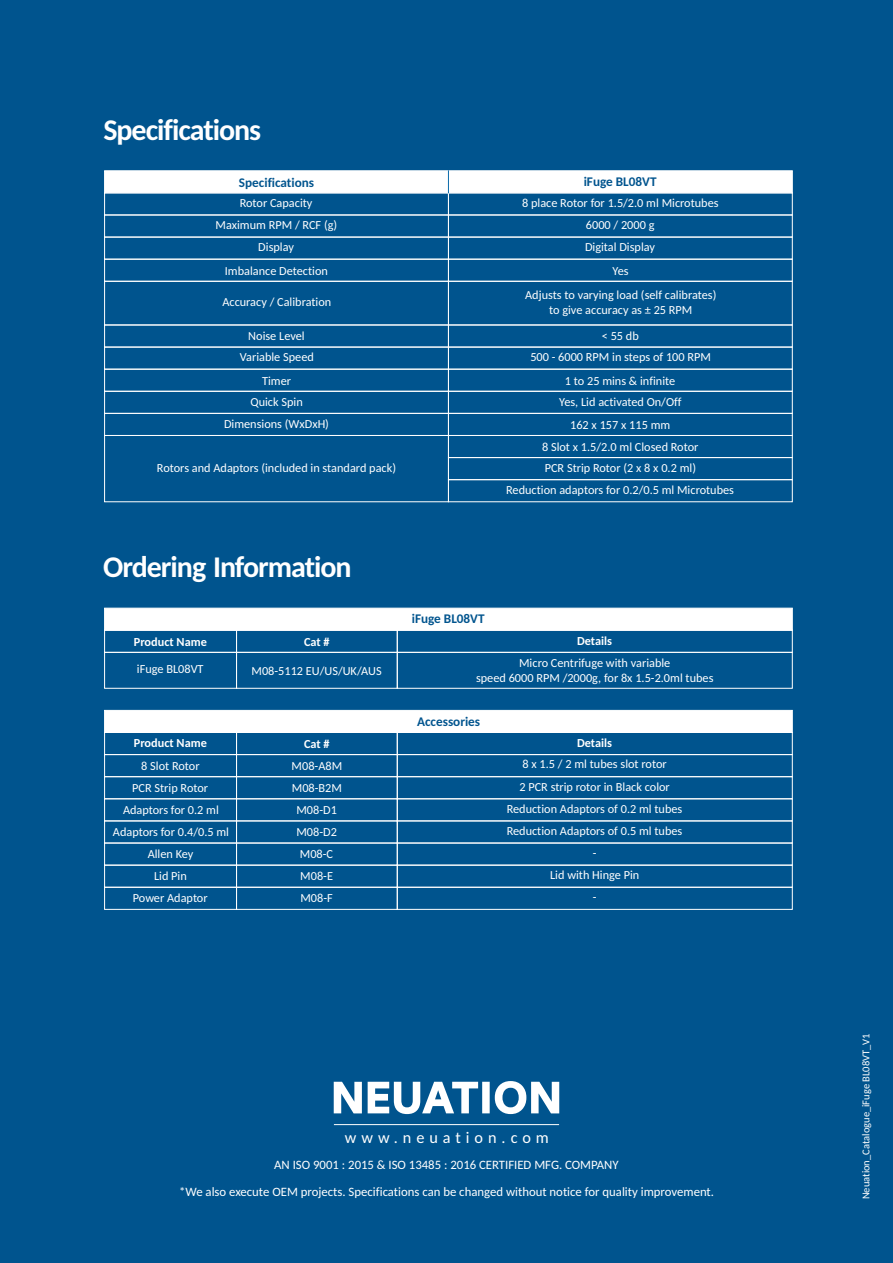
<style>
.page{position:relative;width:893px;height:1263px;background:#00548e}
.page>*{position:absolute;margin:0;border:0;box-sizing:border-box;transform-origin:0 0}
.t1{font:700 30px "Carlito";letter-spacing:-.035em;color:#fff}
.t2{font:16.2px "Carlito";letter-spacing:.305em;color:#fff}
.t3{font:700 13.2px "Carlito";color:#00548e}
.t4{font:12.75px/26.4px "Carlito";color:#fff;text-align:center}
.t5{font:12.3px/15px "Carlito";color:#fff;text-align:center}
.t6{font:700 12.3px "Carlito";color:#fff}
.t7{font:10.5px "Carlito";color:#fff}
</style>
<div class="page">
<svg style="left:104px;top:607px;width:689px;height:23px;background:#f7f9fb"></svg>
<div style="left:104px;top:630px;width:133px;height:23px;border:1px solid #fff"></div>
<div style="left:104px;top:652px;width:133px;height:37px;border:1px solid #fff"></div>
<div style="left:236px;top:630px;width:162px;height:23px;border:1px solid #fff"></div>
<div style="left:236px;top:652px;width:162px;height:37px;border:1px solid #fff"></div>
<div style="left:397px;top:630px;width:396px;height:23px;border:1px solid #fff"></div>
<div style="left:397px;top:652px;width:396px;height:37px;border:1px solid #fff"></div>
<svg style="left:104px;top:709px;width:689px;height:23px;background:#f4f7fa"></svg>
<div style="left:104px;top:732px;width:133px;height:23px;border:1px solid #fff"></div>
<div style="left:104px;top:754px;width:133px;height:23px;border:1px solid #fff"></div>
<div style="left:236px;top:732px;width:162px;height:23px;border:1px solid #fff"></div>
<div style="left:236px;top:754px;width:162px;height:23px;border:1px solid #fff"></div>
<div style="left:397px;top:732px;width:396px;height:23px;border:1px solid #fff"></div>
<div style="left:397px;top:754px;width:396px;height:23px;border:1px solid #fff"></div>
<div style="left:104px;top:776px;width:133px;height:23px;border:1px solid #fff"></div>
<div style="left:236px;top:776px;width:162px;height:23px;border:1px solid #fff"></div>
<div style="left:397px;top:776px;width:396px;height:23px;border:1px solid #fff"></div>
<div style="left:104px;top:798px;width:133px;height:23px;border:1px solid #fff"></div>
<div style="left:236px;top:798px;width:162px;height:23px;border:1px solid #fff"></div>
<div style="left:104px;top:820px;width:133px;height:23px;border:1px solid #fff"></div>
<div style="left:236px;top:820px;width:162px;height:23px;border:1px solid #fff"></div>
<div style="left:397px;top:820px;width:396px;height:23px;border:1px solid #fff"></div>
<div style="left:104px;top:843px;width:133px;height:22px;border:1px solid #fff"></div>
<div style="left:236px;top:843px;width:162px;height:22px;border:1px solid #fff"></div>
<div style="left:397px;top:843px;width:396px;height:22px;border:1px solid #fff"></div>
<div style="left:104px;top:865px;width:133px;height:23px;border:1px solid #fff"></div>
<div style="left:236px;top:865px;width:162px;height:23px;border:1px solid #fff"></div>
<div style="left:397px;top:865px;width:396px;height:23px;border:1px solid #fff"></div>
<div style="left:104px;top:887px;width:133px;height:23px;border:1px solid #fff"></div>
<div style="left:236px;top:887px;width:162px;height:23px;border:1px solid #fff"></div>
<div style="left:397px;top:887px;width:396px;height:23px;border:1px solid #fff"></div>
<div style="left:104px;top:237px;width:345px;height:23px;border:1px solid #fff"></div>
<div style="left:448px;top:237px;width:345px;height:23px;border:1px solid #fff"></div>
<div style="left:104px;top:259px;width:345px;height:23px;border:1px solid #fff"></div>
<div style="left:448px;top:259px;width:345px;height:23px;border:1px solid #fff"></div>
<div style="left:104px;top:281px;width:345px;height:44px;border:1px solid #fff"></div>
<div style="left:448px;top:281px;width:345px;height:44px;border:1px solid #fff"></div>
<div style="left:104px;top:347px;width:345px;height:23px;border:1px solid #fff"></div>
<div style="left:448px;top:347px;width:345px;height:23px;border:1px solid #fff"></div>
<div style="left:104px;top:369px;width:345px;height:23px;border:1px solid #fff"></div>
<div style="left:448px;top:369px;width:345px;height:23px;border:1px solid #fff"></div>
<svg style="left:104px;top:170px;width:689px;height:24px;background:#f7fafb"></svg>
<div style="left:104px;top:391px;width:345px;height:23px;border:1px solid #fff"></div>
<div style="left:448px;top:391px;width:345px;height:23px;border:1px solid #fff"></div>
<div style="left:104px;top:413px;width:345px;height:23px;border:1px solid #fff"></div>
<div style="left:448px;top:413px;width:345px;height:23px;border:1px solid #fff"></div>
<div style="left:448px;top:435px;width:345px;height:23px;border:1px solid #fff"></div>
<div style="left:448px;top:457px;width:345px;height:23px;border:1px solid #fff"></div>
<div style="left:448px;top:479px;width:345px;height:23px;border:1px solid #fff"></div>
<hr style="left:334px;top:1124px;width:225px;height:1px;background:#fff">
<svg style="left:334px;top:1081px;width:225px;height:33px"></svg>
<h1 class="t1" style="left:103px;top:117px;width:159px">Specifications</h1>
<p class="t3" style="left:239px;top:177px;width:77px">Specifications</p>
<p class="t5" style="left:240px;top:197px;width:74px">Rotor Capacity</p>
<p class="t5" style="left:522px;top:197px;width:198px">8 place Rotor for 1.5/2.0 ml Microtubes</p>
<p class="t5" style="left:216px;top:219px;width:123px">Maximum RPM / RCF (g)</p>
<p class="t5" style="left:586px;top:219px;width:70px">6000 / 2000 g</p>
<p class="t5" style="left:258px;top:241px;width:37px">Display</p>
<p class="t5" style="left:585px;top:241px;width:72px">Digital Display</p>
<p class="t5" style="left:225px;top:264px;width:105px">Imbalance Detection</p>
<p class="t5" style="left:613px;top:264px;width:18px">Yes</p>
<p class="t5" style="left:222px;top:296px;width:110px">Accuracy / Calibration</p>
<p class="t5" style="left:525px;top:289px;width:193px">Adjusts to varying load (self calibrates) to give accuracy as ± 25 RPM</p>
<p class="t5" style="left:248px;top:330px;width:58px">Noise Level</p>
<p class="t5" style="left:602px;top:330px;width:38px">&lt; 55 db</p>
<p class="t5" style="left:240px;top:351px;width:76px">Variable Speed</p>
<p class="t5" style="left:530px;top:351px;width:182px">500 - 6000 RPM in steps of 100 RPM</p>
<p class="t5" style="left:262px;top:374px;width:30px">Timer</p>
<p class="t5" style="left:565px;top:374px;width:112px">1 to 25 mins &amp; infinite</p>
<p class="t5" style="left:250px;top:395px;width:54px">Quick Spin</p>
<p class="t5" style="left:559px;top:395px;width:124px">Yes, Lid activated On/Off</p>
<p class="t5" style="left:224px;top:417px;width:106px">Dimensions (WxDxH)</p>
<p class="t5" style="left:570px;top:418px;width:102px">162 x 157 x 115 mm</p>
<p class="t5" style="left:157px;top:461px;width:241px">Rotors and Adaptors (included in standard pack)</p>
<p class="t3" style="left:584px;top:176px;width:74px">iFuge BL08VT</p>
<p class="t5" style="left:542px;top:437px;width:158px;line-height:20.9px;text-align:left">8 Slot x 1.5/2.0 ml Closed Rotor<br>PCR Strip Rotor (2 x 8 x 0.2 ml)</p>
<p class="t5" style="left:506px;top:483px;width:229px">Reduction adaptors for 0.2/0.5 ml Microtubes</p>
<h1 class="t1" style="left:103px;top:554px;width:250px">Ordering Information</h1>
<p class="t3" style="left:412px;top:613px;width:74px">iFuge BL08VT</p>
<p class="t6" style="left:134px;top:636px;width:75px">Product Name</p>
<p class="t6" style="left:304px;top:636px;width:27px">Cat #</p>
<p class="t6" style="left:577px;top:636px;width:36px">Details</p>
<p class="t5" style="left:137px;top:663px;width:68px">iFuge BL08VT</p>
<p class="t5" style="left:252px;top:664px;width:132px">M08-5112 EU/US/UK/AUS</p>
<p class="t5" style="left:476px;top:656px;width:239px">Micro Centrifuge with variable<br>speed 6000 RPM /2000g, for 8x 1.5-2.0ml tubes</p>
<p class="t3" style="left:417px;top:716px;width:65px">Accessories</p>
<p class="t6" style="left:134px;top:738px;width:75px">Product Name</p>
<p class="t6" style="left:304px;top:738px;width:27px">Cat #</p>
<p class="t6" style="left:577px;top:738px;width:36px">Details</p>
<p class="t5" style="left:141px;top:759px;width:60px">8 Slot Rotor</p>
<p class="t5" style="left:292px;top:759px;width:52px">M08-A8M</p>
<p class="t5" style="left:523px;top:758px;width:146px">8 x 1.5 / 2 ml tubes slot rotor</p>
<p class="t5" style="left:132px;top:781px;width:77px">PCR Strip Rotor</p>
<p class="t5" style="left:292px;top:781px;width:52px">M08-B2M</p>
<p class="t5" style="left:519px;top:780px;width:152px">2 PCR strip rotor in Black color</p>
<p class="t5" style="left:123px;top:803px;width:97px">Adaptors for 0.2 ml</p>
<p class="t5" style="left:296px;top:803px;width:42px">M08-D1</p>
<p class="t5" style="left:507px;top:802px;width:177px">Reduction Adaptors of 0.2 ml tubes</p>
<p class="t5" style="left:113px;top:825px;width:118px">Adaptors for 0.4/0.5 ml</p>
<p class="t5" style="left:296px;top:825px;width:42px">M08-D2</p>
<p class="t5" style="left:507px;top:825px;width:177px">Reduction Adaptors of 0.5 ml tubes</p>
<p class="t5" style="left:148px;top:847px;width:47px">Allen Key</p>
<p class="t5" style="left:300px;top:847px;width:35px">M08-C</p>
<p class="t5" style="left:593px;top:846px;width:5px">-</p>
<p class="t5" style="left:154px;top:869px;width:34px">Lid Pin</p>
<p class="t5" style="left:300px;top:869px;width:34px">M08-E</p>
<p class="t5" style="left:550px;top:868px;width:91px">Lid with Hinge Pin</p>
<p class="t5" style="left:133px;top:892px;width:76px">Power Adaptor</p>
<p class="t5" style="left:300px;top:892px;width:34px">M08-F</p>
<p class="t5" style="left:593px;top:890px;width:5px">-</p>
<h2 class="t2" style="left:345px;top:1131px;width:205px">www.neuation.com</h2>
<p class="t4" style="left:179px;top:1153px;width:536px">AN ISO 9001 : 2015 &amp; ISO 13485 : 2016 CERTIFIED MFG. COMPANY<br>*We also execute OEM projects. Specifications can be changed without notice for quality improvement.</p>
<p class="t7" style="left:862px;top:1199px;width:167px;rotate:-90deg">Neuation_Catalogue_iFuge BL08VT_V1</p>
</div>
